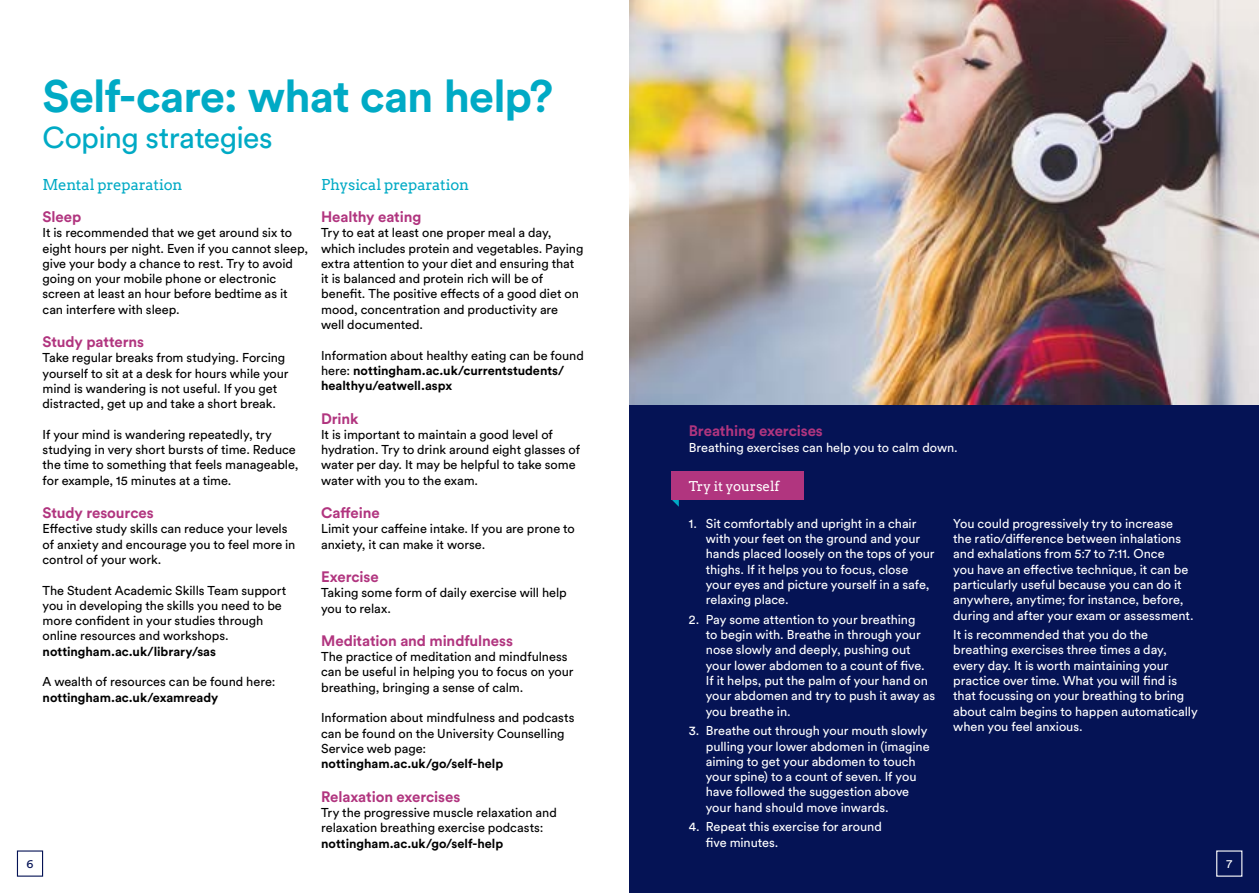
<style>
.page{position:relative;width:1259px;height:893px;background:#fff}
.page>*{position:absolute;margin:0;border:0;box-sizing:border-box;transform-origin:0 0}
.t1{font:700 45px "Circular Pro";letter-spacing:-.02em;color:#00aac5}
.t2{font:30px "Circular Pro";letter-spacing:-.02em;color:#00aac5}
.t3{font:700 15px "Circular Pro";letter-spacing:-.01em;color:#b1357f}
.t4{font:15px "Arvo";letter-spacing:-.015em;color:#00aac5}
.t5{font:13.5px "Arvo";letter-spacing:-.015em;color:#fff}
.t6{font:12.75px/15.3px "Circular Pro";letter-spacing:-.005em;color:#000}
.t7{font:12.75px/15.3px "Circular Pro";letter-spacing:-.005em;color:#fff}
.t8{font:700 12.75px/15.3px "Circular Pro";color:#000}
.t9{font:12px "Circular Pro";color:#051355}
.t10{font:12px "Circular Pro";color:#fff}
.s1{font-weight:400}
</style>
<div class="page">
<img style="left:629px;top:0;width:630px;height:405px">
<div style="left:629px;top:405px;width:630px;height:488px;background:#051355"></div>
<svg style="left:672px;top:500px;width:7px;height:7px"></svg>
<div style="left:671px;top:471px;width:133px;height:29px;background:#b1357f"></div>
<div style="left:17px;top:850px;width:26px;height:27px;border:1px solid #051355"></div>
<h1 class="t1" style="left:43px;top:65px;width:512px">Self-care: what can help?</h1>
<h2 class="t2" style="left:43px;top:117px;width:232px">Coping strategies</h2>
<p class="t4" style="left:43px;top:175px;width:141px">Mental preparation</p>
<p class="t3" style="left:43px;top:206px;width:40px">Sleep</p>
<p class="t6" style="left:43px;top:225px;width:267px">It is recommended that we get around six to eight hours per night. Even if you cannot sleep, give your body a chance to rest. Try to avoid going on your mobile phone or electronic screen at least an hour before bedtime as it can interfere with sleep.</p>
<p class="t3" style="left:43px;top:331px;width:103px">Study patterns</p>
<p class="t6" style="left:43px;top:350px;width:247px">Take regular breaks from studying. Forcing yourself to sit at a desk for hours while your mind is wandering is not useful. If you get distracted, get up and take a short break.</p>
<p class="t6" style="left:43px;top:426px;width:258px">If your mind is wandering repeatedly, try studying in very short bursts of time. Reduce the time to something that feels manageable, for example, 15 minutes at a time.</p>
<p class="t3" style="left:43px;top:502px;width:113px">Study resources</p>
<p class="t6" style="left:43px;top:521px;width:254px">Effective study skills can reduce your levels of anxiety and encourage you to feel more in control of your work.</p>
<p class="t6" style="left:43px;top:582px;width:245px">The Student Academic Skills Team support you in developing the skills you need to be more confident in your studies through online resources and workshops.</p>
<p class="t8" style="left:43px;top:643px;width:175px">nottingham.ac.uk/library/sas</p>
<p class="t6" style="left:43px;top:674px;width:234px">A wealth of resources can be found here:</p>
<p class="t8" style="left:43px;top:689px;width:177px">nottingham.ac.uk/examready</p>
<p class="t4" style="left:321px;top:175px;width:149px">Physical preparation</p>
<p class="t3" style="left:321px;top:206px;width:102px">Healthy eating</p>
<p class="t6" style="left:321px;top:225px;width:264px">Try to eat at least one proper meal a day, which includes protein and vegetables. Paying extra attention to your diet and ensuring that it is balanced and protein rich will be of benefit. The positive effects of a good diet on mood, concentration and productivity are well documented.</p>
<p class="t8" style="left:321px;top:347px;width:264px"><span class="s1">Information about healthy eating can be found here:</span> nottingham.ac.uk/currentstudents/ healthyu/eatwell.aspx</p>
<p class="t3" style="left:321px;top:408px;width:39px">Drink</p>
<p class="t6" style="left:321px;top:426px;width:261px">It is important to maintain a good level of hydration. Try to drink around eight glasses of water per day. It may be helpful to take some water with you to the exam.</p>
<p class="t3" style="left:321px;top:502px;width:60px">Caffeine</p>
<p class="t6" style="left:321px;top:521px;width:255px">Limit your caffeine intake. If you are prone to anxiety, it can make it worse.</p>
<p class="t3" style="left:321px;top:566px;width:59px">Exercise</p>
<p class="t6" style="left:321px;top:585px;width:247px">Taking some form of daily exercise will help you to relax.</p>
<p class="t3" style="left:321px;top:630px;width:193px">Meditation and mindfulness</p>
<p class="t6" style="left:321px;top:648px;width:254px">The practice of meditation and mindfulness can be useful in helping you to focus on your breathing, bringing a sense of calm.</p>
<p class="t6" style="left:321px;top:710px;width:255px">Information about mindfulness and podcasts can be found on the University Counselling<br>Service web page:</p>
<p class="t8" style="left:321px;top:756px;width:183px">nottingham.ac.uk/go/self-help</p>
<p class="t3" style="left:321px;top:786px;width:141px">Relaxation exercises</p>
<p class="t6" style="left:321px;top:804px;width:237px">Try the progressive muscle relaxation and relaxation breathing exercise podcasts:</p>
<p class="t8" style="left:321px;top:835px;width:183px">nottingham.ac.uk/go/self-help</p>
<p class="t3" style="left:689px;top:421px;width:136px">Breathing exercises</p>
<p class="t7" style="left:689px;top:439px;width:270px">Breathing exercises can help you to calm down.</p>
<p class="t5" style="left:689px;top:478px;width:92px">Try it yourself</p>
<p class="t7" style="left:706px;top:515px;width:230px;text-indent:-17px">1. Sit comfortably and upright in a chair with your feet on the ground and your hands placed loosely on the tops of your thighs. If it helps you to focus, close your eyes and picture yourself in a safe, relaxing place.</p>
<p class="t7" style="left:706px;top:611px;width:231px;text-indent:-17px">2. Pay some attention to your breathing<br>to begin with. Breathe in through your nose slowly and deeply, pushing out your lower abdomen to a count of five.<br>If it helps, put the palm of your hand on your abdomen and try to push it away as you breathe in.</p>
<p class="t7" style="left:706px;top:722px;width:225px;text-indent:-17px">3. Breathe out through your mouth slowly pulling your lower abdomen in (imagine aiming to get your abdomen to touch your spine) to a count of seven. If you have followed the suggestion above your hand should move inwards.</p>
<p class="t7" style="left:706px;top:819px;width:177px;text-indent:-17px">4. Repeat this exercise for around five minutes.</p>
<p class="t7" style="left:953px;top:515px;width:242px">You could progressively try to increase the ratio/difference between inhalations and exhalations from 5:7 to 7:11. Once<br>you have an effective technique, it can be particularly useful because you can do it anywhere, anytime; for instance, before, during and after your exam or assessment.</p>
<p class="t7" style="left:953px;top:626px;width:246px">It is recommended that you do the breathing exercises three times a day, every day. It is worth maintaining your practice over time. What you will find is that focussing on your breathing to bring about calm begins to happen automatically when you feel anxious.</p>
<p class="t9" style="left:27px;top:856px;width:8px">6</p>
<p class="t10" style="left:1226px;top:856px;width:7px">7</p>
</div>
